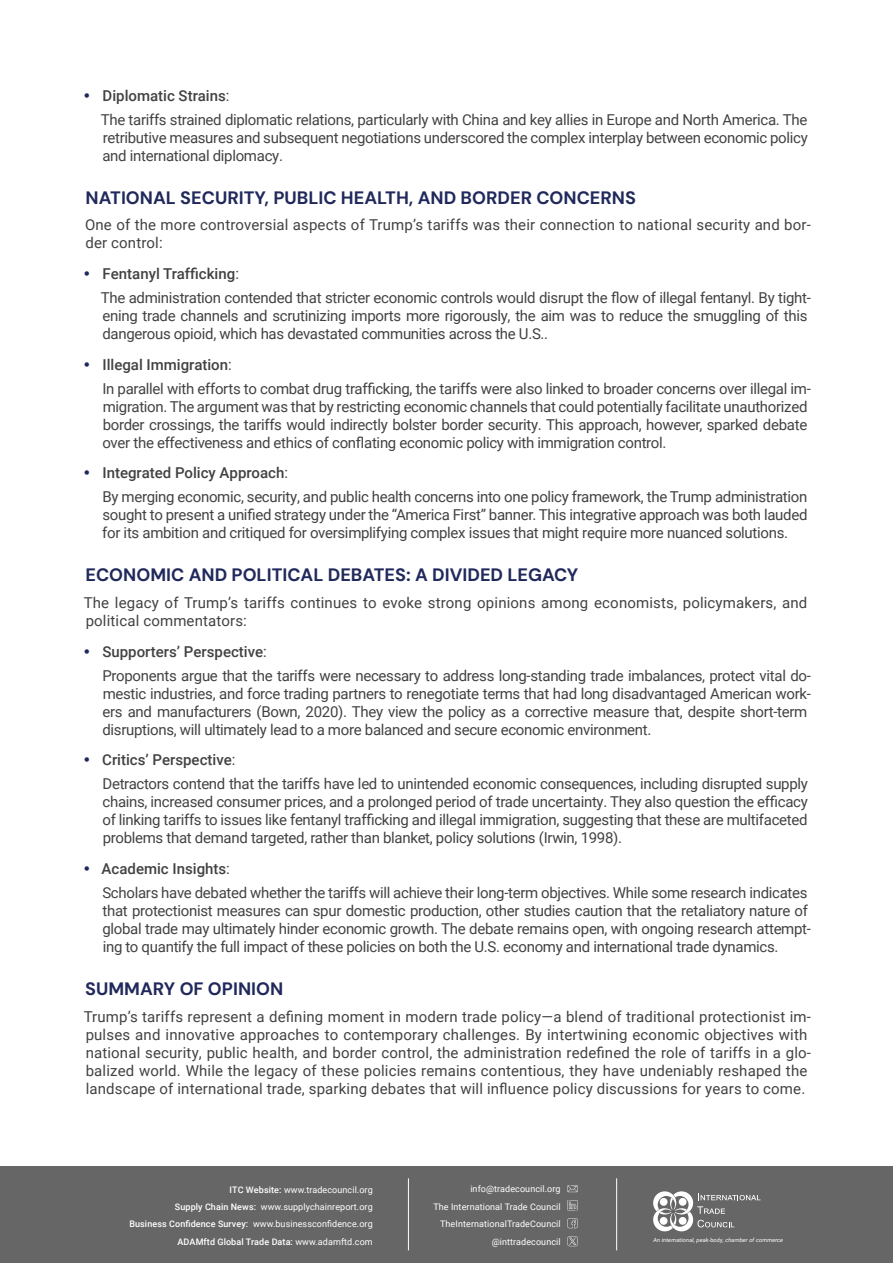
<style>
.page{position:relative;width:893px;height:1263px;background:#fff}
.page>*{position:absolute;margin:0;border:0;box-sizing:border-box;transform-origin:0 0}
.t1{font:18px "DM Sans 9 pt";color:#21295c}
.t2{font:15px/18px "Roboto";letter-spacing:-.02em;color:#424242}
.t3{font:15px/18px "Roboto";letter-spacing:.01em;color:#424242}
.t4{font:9px/17.7px "Roboto";letter-spacing:.01em;color:#fff;text-align:right}
.t5{font:500 9px "Roboto";letter-spacing:.01em;color:#fff}
.t6{font:5.7px "Roboto";color:#fff}
.s1{font-weight:500}
.s2{font-weight:400}
</style>
<div class="page">
<div style="left:0;top:1167px;width:893px;height:96px;background:#666"></div>
<svg style="left:653px;top:1191px;width:107px;height:40px"></svg>
<hr style="left:616px;top:1178px;width:1px;height:72px;background:#fff">
<hr style="left:408px;top:1178px;width:1px;height:72px;background:#fff">
<svg style="left:567px;top:1200px;width:11px;height:11px"></svg>
<svg style="left:567px;top:1218px;width:11px;height:10px"></svg>
<svg style="left:567px;top:1185px;width:11px;height:7px"></svg>
<svg style="left:567px;top:1236px;width:11px;height:10px"></svg>
<p class="t2" style="left:101px;top:83px;width:708px;line-height:24px"><span class="s1">Diplomatic Strains</span>:<br>The tariffs strained diplomatic relations, particularly with China and key allies in Europe and North America. The</p>
<p class="t2" style="left:102px;top:128px;width:707px">retributive measures and subsequent negotiations underscored the complex interplay between economic policy and international diplomacy.</p>
<p class="t1" style="left:86px;top:186px;width:552px">NATIONAL SECURITY, PUBLIC HEALTH, AND BORDER CONCERNS</p>
<p class="t3" style="left:85px;top:215px;width:727px">One of the more controversial aspects of Trump’s tariffs was their connection to national security and bor&shy;der control:</p>
<p class="t2" style="left:101px;top:261px;width:712px;line-height:24px"><span class="s1">Fentanyl Trafficking</span>:<br>The administration contended that stricter economic controls would disrupt the flow of illegal fentanyl. By tight-</p>
<p class="t2" style="left:102px;top:306px;width:707px">ening trade channels and scrutinizing imports more rigorously, the aim was to reduce the smuggling of this dangerous opioid, which has devastated communities across the U.S..</p>
<p class="t2" style="left:102px;top:352px;width:710px;line-height:24px"><span class="s1">Illegal Immigration</span>:<br>In parallel with efforts to combat drug trafficking, the tariffs were also linked to broader concerns over illegal im-</p>
<p class="t2" style="left:102px;top:397px;width:706px;text-align:justify">migration. The argument was that by restricting economic channels that could potentially facilitate unauthorized border crossings, the tariffs would indirectly bolster border security. This approach, however, sparked debate over the effectiveness and ethics of conflating economic policy with immigration control.</p>
<p class="t2" style="left:102px;top:460px;width:706px;line-height:24px"><span class="s1">Integrated Policy Approach</span>:<br>By merging economic, security, and public health concerns into one policy framework, the Trump administration</p>
<p class="t2" style="left:102px;top:505px;width:707px">sought to present a unified strategy under the “America First” banner. This integrative approach was both lauded for its ambition and critiqued for oversimplifying complex issues that might require more nuanced solutions.</p>
<p class="t1" style="left:86px;top:564px;width:494px">ECONOMIC AND POLITICAL DEBATES: A DIVIDED LEGACY</p>
<p class="t3" style="left:84px;top:593px;width:725px">The legacy of Trump’s tariffs continues to evoke strong opinions among economists, policymakers, and political commentators:</p>
<p class="t2" style="left:102px;top:639px;width:710px;line-height:24px"><span class="s1">Supporters’ Perspective</span>:<br>Proponents argue that the tariffs were necessary to address long-standing trade imbalances, protect vital do-</p>
<p class="t2" style="left:102px;top:684px;width:710px">mestic industries, and force trading partners to renegotiate terms that had long disadvantaged American work&shy;ers and manufacturers (Bown, 2020). They view the policy as a corrective measure that, despite short-term disruptions, will ultimately lead to a more balanced and secure economic environment.</p>
<p class="t2" style="left:102px;top:747px;width:707px;line-height:24px"><span class="s1">Critics’ Perspective</span>:<br>Detractors contend that the tariffs have led to unintended economic consequences, including disrupted supply</p>
<p class="t2" style="left:102px;top:792px;width:707px;text-align:justify">chains, increased consumer prices, and a prolonged period of trade uncertainty. They also question the efficacy of linking tariffs to issues like fentanyl trafficking and illegal immigration, suggesting that these are multifaceted problems that demand targeted, rather than blanket, policy solutions (Irwin, 1998).</p>
<p class="t2" style="left:102px;top:856px;width:707px;line-height:24px"><span class="s1">Academic Insights</span>:<br>Scholars have debated whether the tariffs will achieve their long-term objectives. While some research indicates</p>
<p class="t2" style="left:102px;top:901px;width:710px">that protectionist measures can spur domestic production, other studies caution that the retaliatory nature of global trade may ultimately hinder economic growth. The debate remains open, with ongoing research attempt&shy;ing to quantify the full impact of these policies on both the U.S. economy and international trade dynamics.</p>
<p class="t1" style="left:85px;top:977px;width:200px">SUMMARY OF OPINION</p>
<p class="t3" style="left:84px;top:1006px;width:729px">Trump’s tariffs represent a defining moment in modern trade policy—a blend of traditional protectionist im&shy;pulses and innovative approaches to contemporary challenges. By intertwining economic objectives with national security, public health, and border control, the administration redefined the role of tariffs in a glo&shy;balized world. While the legacy of these policies remains contentious, they have undeniably reshaped the landscape of international trade, sparking debates that will influence policy discussions for years to come.</p>
<p class="t4" style="left:175px;top:1181px;width:199px;line-height:16.8px"><span class="s1">ITC Website:</span> www.tradecouncil.org<br><span class="s1">Supply Chain News:</span> www.supplychainreport.org</p>
<p class="t5" style="left:178px;top:1235px;width:197px">ADAMftd Global Trade Data: <span class="s2">www.adamftd.com</span></p>
<p class="t4" style="left:129px;top:1215px;width:245px"><span class="s1">Business Confidence Survey:</span> www.businessconfidence.org</p>
<p class="t4" style="left:470px;top:1180px;width:92px">info@tradecouncil.org</p>
<p class="t4" style="left:433px;top:1197px;width:129px">The International Trade Council<br>TheInternationalTradeCouncil @inttradecouncil</p>
<p class="t6" style="left:653px;top:1236px;width:132px">An international, peak-body, chamber of commerce</p>
</div>
